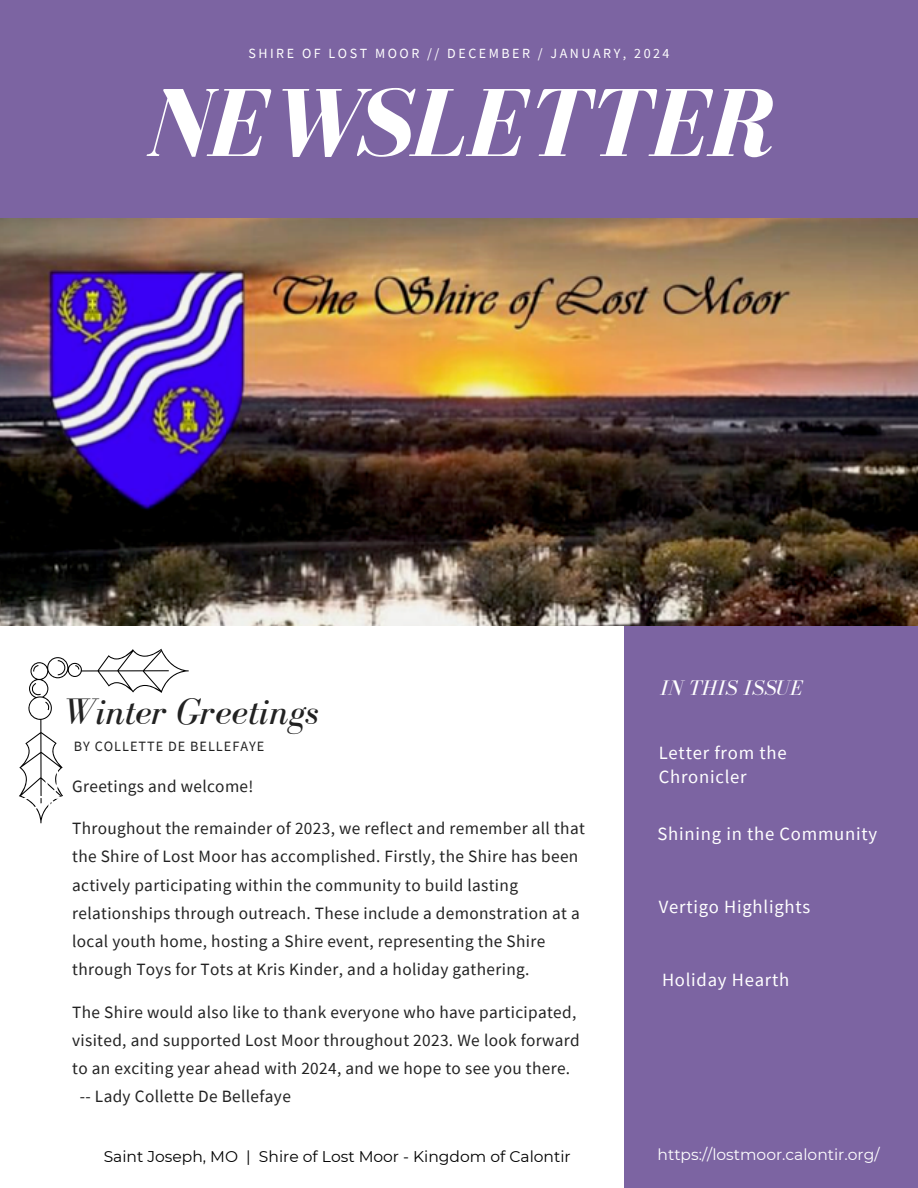
<style>
.page{position:relative;width:918px;height:1188px;background:#fff}
.page>*{position:absolute;margin:0;border:0;box-sizing:border-box;transform-origin:0 0}
.t1{font:italic 700 99.6px "Bodoni FLF";color:#fff}
.t2{font:italic 37.95px "Bodoni FLF";color:#222}
.t3{font:italic 21.75px "Bodoni FLF";color:#fff}
.t4{font:18.6px/24.3px "Source Sans Pro";letter-spacing:.04em;color:#fff}
.t5{font:17.25px/28.2px "Source Sans Pro";letter-spacing:.02em;color:#222}
.t6{font:15.45px "Montserrat";color:#000}
.t7{font:15.45px "Montserrat";color:#fff}
.t8{font:14.25px "Source Sans Pro";letter-spacing:.07em;color:#222}
.t9{font:13.95px "Source Sans Pro";letter-spacing:.18em;color:#fff}
</style>
<div class="page">
<div style="left:624px;top:608px;width:294px;height:580px;background:#7c64a2"></div>
<img style="left:0;top:217px;width:918px;height:408px">
<div style="left:0;top:0;width:918px;height:217px;background:#7c64a2"></div>
<svg style="left:25px;top:649px;width:164px;height:106px"></svg>
<svg style="left:19px;top:755px;width:44px;height:69px"></svg>
<p class="t9" style="left:248px;top:44px;width:423px">SHIRE OF LOST MOOR // DECEMBER / JANUARY, 2024</p>
<p class="t1" style="left:145px;top:70px;width:630px">NEWSLETTER</p>
<p class="t2" style="left:62px;top:691px;width:258px">Winter Greetings</p>
<p class="t8" style="left:74px;top:737px;width:192px">BY COLLETTE DE BELLEFAYE</p>
<p class="t5" style="left:72px;top:771px;width:183px">Greetings and welcome!</p>
<p class="t5" style="left:72px;top:814px;width:514px">Throughout the remainder of 2023, we reflect and remember all that the Shire of Lost Moor has accomplished. Firstly, the Shire has been actively participating within the community to build lasting relationships through outreach. These include a demonstration at a local youth home, hosting a Shire event, representing the Shire through Toys for Tots at Kris Kinder, and a holiday gathering.</p>
<p class="t5" style="left:72px;top:997px;width:509px">The Shire would also like to thank everyone who have participated, visited, and supported Lost Moor throughout 2023. We look forward to an exciting year ahead with 2024, and we hope to see you there.</p>
<p class="t5" style="left:80px;top:1082px;width:213px">-- Lady Collette De Bellefaye</p>
<p class="t3" style="left:660px;top:676px;width:144px">IN THIS ISSUE</p>
<p class="t4" style="left:659px;top:740px;width:129px">Letter from the<br>Chronicler</p>
<p class="t4" style="left:658px;top:822px;width:221px">Shining in the Community</p>
<p class="t4" style="left:659px;top:894px;width:153px">Vertigo Highlights</p>
<p class="t4" style="left:662px;top:967px;width:129px">Holiday Hearth</p>
<p class="t6" style="left:104px;top:1147px;width:469px">Saint Joseph, MO | Shire of Lost Moor - Kingdom of Calontir</p>
<p class="t7" style="left:658px;top:1145px;width:224px">https://lostmoor.calontir.org/</p>
</div>
